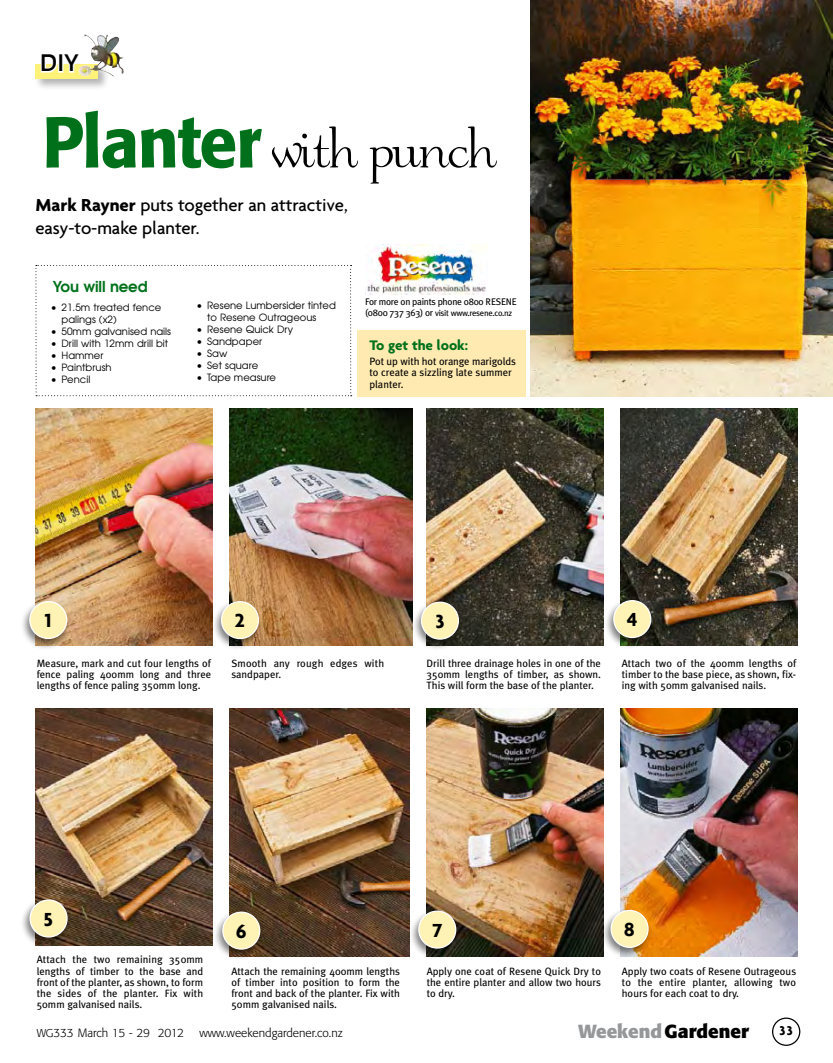
<style>
.page{position:relative;width:833px;height:1063px;background:#fff}
.page>*{position:absolute;margin:0;border:0;box-sizing:border-box;transform-origin:0 0}
.t1{font:61.38px "Garton";letter-spacing:-.03em;color:#000}
.t2{font:22.5px "Antique Olive East A";color:#000;scale:1.08 1}
.t3{font:700 20.5px "Agenda";color:#000}
.t4{font:500 18.75px/22.5px "Agenda";letter-spacing:-.005em;color:#000}
.t5{font:700 18.75px "Formata";color:#000}
.t6{font:700 15px "Agenda";letter-spacing:-.005em;color:#00711a}
.t7{font:600 15px "Avant Garde";letter-spacing:-.01em;color:#00711a}
.t8{font:700 13.75px "Agenda";color:#000}
.t9{font:300 11.88px "Formata";color:#000}
.t10{font:300 11.88px "Formata";letter-spacing:-.02em;color:#000}
.t11{font:10.62px/11.2px "Meta Plus";color:#000;text-align:justify}
.t12{font:10px/12px "Avant Garde";color:#000}
.t13{font:9.62px "Meta Plus";letter-spacing:-.03em;color:#000}
.t14{font:8.62px "Meta Plus";letter-spacing:-.03em;color:#000}
.s1{font-family:"Formata";font-weight:500;font-size:71.25px;color:#00711a}
.s2{font-weight:700}
.s3{font-size:9.62px}
.s4{font-size:11.25px}
.s5{color:#959799}
</style>
<div class="page">
<div style="left:772px;top:1018px;width:28px;height:28px;border:1px solid #000;border-radius:50%"></div>
<div style="left:357px;top:330px;width:168px;height:67px;background:#ffebb2"></div>
<svg style="left:35px;top:265px;width:317px;height:131px"></svg>
<img style="left:531px;top:0;width:302px;height:397px">
<img style="left:35px;top:408px;width:177px;height:238px">
<img style="left:35px;top:709px;width:178px;height:237px">
<img style="left:426px;top:408px;width:177px;height:238px">
<img style="left:426px;top:709px;width:177px;height:247px">
<img style="left:229px;top:408px;width:184px;height:238px">
<img style="left:229px;top:709px;width:181px;height:247px">
<img style="left:620px;top:408px;width:177px;height:238px">
<img style="left:620px;top:709px;width:177px;height:247px">
<div style="left:20px;top:599px;width:51px;height:51px;background:#000;opacity:.5"></div>
<div style="left:30px;top:602px;width:37px;height:36px;background:#fff2b5;border-radius:50%"></div>
<div style="left:29px;top:601px;width:38px;height:38px;border:1px solid #fff;border-radius:50%"></div>
<div style="left:20px;top:897px;width:51px;height:51px;background:#000;opacity:.5"></div>
<div style="left:30px;top:900px;width:37px;height:37px;background:#fff2b5;border-radius:50%"></div>
<div style="left:30px;top:899px;width:38px;height:39px;border:1px solid #fff;border-radius:50%"></div>
<div style="left:211px;top:599px;width:52px;height:51px;background:#000;opacity:.5"></div>
<div style="left:221px;top:602px;width:37px;height:37px;background:#fff2b5;border-radius:50%"></div>
<div style="left:221px;top:601px;width:38px;height:38px;border:1px solid #fff;border-radius:50%"></div>
<div style="left:213px;top:909px;width:51px;height:52px;background:#000;opacity:.5"></div>
<div style="left:223px;top:912px;width:37px;height:37px;background:#fff2b5;border-radius:50%"></div>
<div style="left:222px;top:912px;width:38px;height:38px;border:1px solid #fff;border-radius:50%"></div>
<div style="left:411px;top:599px;width:52px;height:52px;background:#000;opacity:.5"></div>
<div style="left:421px;top:602px;width:37px;height:37px;background:#fff2b5;border-radius:50%"></div>
<div style="left:421px;top:602px;width:38px;height:38px;border:1px solid #fff;border-radius:50%"></div>
<div style="left:409px;top:908px;width:51px;height:52px;background:#000;opacity:.5"></div>
<div style="left:419px;top:911px;width:37px;height:37px;background:#fff2b5;border-radius:50%"></div>
<div style="left:418px;top:911px;width:38px;height:38px;border:1px solid #fff;border-radius:50%"></div>
<div style="left:603px;top:598px;width:52px;height:51px;background:#000;opacity:.5"></div>
<div style="left:614px;top:601px;width:36px;height:37px;background:#fff2b5;border-radius:50%"></div>
<div style="left:613px;top:600px;width:38px;height:38px;border:1px solid #fff;border-radius:50%"></div>
<div style="left:601px;top:908px;width:51px;height:51px;background:#000;opacity:.5"></div>
<div style="left:611px;top:910px;width:37px;height:37px;background:#fff2b5;border-radius:50%"></div>
<div style="left:610px;top:910px;width:38px;height:38px;border:1px solid #fff;border-radius:50%"></div>
<div style="left:34px;top:62px;width:76px;height:29px;background:#000;opacity:.3"></div>
<div style="left:35px;top:64px;width:63px;height:15px;background:#fff278"></div>
<svg style="left:39px;top:62px;width:39px;height:11px"></svg>
<img style="left:78px;top:34px;width:23px;height:43px">
<img style="left:365px;top:245px;width:122px;height:50px">
<h2 class="t2" style="left:40px;top:50px;width:38px">DIY</h2>
<h1 class="t1" style="left:42px;top:126px;width:456px"><span class="s1">Planter</span> with punch</h1>
<h3 class="t4" style="left:35px;top:193px;width:314px"><span class="s2">Mark Rayner</span> puts together an attractive, easy-to-make planter.</h3>
<h3 class="t7" style="left:53px;top:276px;width:96px">You will need</h3>
<p class="t12" style="left:62px;top:301px;width:101px;text-indent:-11px">• 21.5m treated fence palings (x2)</p>
<p class="t12" style="left:51px;top:325px;width:122px">• 50mm galvanised nails</p>
<p class="t12" style="left:51px;top:337px;width:119px">• Drill with 12mm drill bit</p>
<p class="t12" style="left:51px;top:349px;width:54px">• Hammer</p>
<p class="t12" style="left:51px;top:361px;width:62px">• Paintbrush</p>
<p class="t12" style="left:51px;top:373px;width:41px">• Pencil</p>
<p class="t12" style="left:207px;top:300px;width:130px;text-indent:-11px">• Resene Lumbersider tinted to Resene Outrageous</p>
<p class="t12" style="left:197px;top:324px;width:98px">• Resene Quick Dry</p>
<p class="t12" style="left:197px;top:336px;width:67px">• Sandpaper</p>
<p class="t12" style="left:197px;top:348px;width:32px">• Saw</p>
<p class="t12" style="left:197px;top:360px;width:63px">• Set square</p>
<p class="t12" style="left:197px;top:372px;width:81px">• Tape measure</p>
<p class="t13" style="left:365px;top:296px;width:153px">For more on paints phone 0800 RESENE</p>
<p class="t14" style="left:365px;top:308px;width:149px"><span class="s3">(0800 737 363) or</span> visit www.resene.co.nz</p>
<h3 class="t6" style="left:369px;top:336px;width:100px">To get the look:</h3>
<p class="t11" style="left:369px;top:356px;width:148px;text-align:left">Pot up with hot orange marigolds to create a sizzling late summer planter.</p>
<h3 class="t3" style="left:42px;top:608px;width:13px">1</h3>
<p class="t11" style="left:37px;top:657px;width:176px">Measure, mark and cut four lengths of fence paling 400mm long and three lengths of fence paling 350mm long.</p>
<h3 class="t3" style="left:234px;top:608px;width:13px">2</h3>
<p class="t11" style="left:231px;top:657px;width:154px">Smooth any rough edges with sandpaper.</p>
<h3 class="t3" style="left:434px;top:609px;width:13px">3</h3>
<p class="t11" style="left:426px;top:657px;width:176px">Drill three drainage holes in one of the 350mm lengths of timber, as shown.<br>This will form the base of the planter.</p>
<h3 class="t3" style="left:626px;top:607px;width:13px">4</h3>
<p class="t11" style="left:622px;top:657px;width:176px">Attach two of the 400mm lengths of timber to the base piece, as shown, fix&shy;ing with 50mm galvanised nails.</p>
<h3 class="t3" style="left:43px;top:906px;width:13px">5</h3>
<h3 class="t3" style="left:235px;top:919px;width:13px">6</h3>
<h3 class="t3" style="left:431px;top:918px;width:13px">7</h3>
<h3 class="t3" style="left:623px;top:917px;width:13px">8</h3>
<p class="t11" style="left:37px;top:954px;width:168px">Attach the two remaining 350mm lengths of timber to the base and front of the planter, as shown, to form the sides of the planter. Fix with 50mm galvanised nails.</p>
<p class="t11" style="left:231px;top:965px;width:170px">Attach the remaining 400mm lengths of timber into position to form the front and back of the planter. Fix with 50mm galvanised nails.</p>
<p class="t11" style="left:427px;top:965px;width:176px">Apply one coat of Resene Quick Dry to the entire planter and allow two hours to dry.</p>
<p class="t11" style="left:622px;top:965px;width:176px">Apply two coats of Resene Outrageous to the entire planter, allowing two hours for each coat to dry.</p>
<p class="t10" style="left:37px;top:1026px;width:149px"><span class="s4">WG</span>333 March 15 - 29 2012</p>
<p class="t9" style="left:199px;top:1026px;width:145px">www.weekendgardener.co.nz</p>
<h3 class="t5" style="left:578px;top:1019px;width:172px"><span class="s5">Weekend</span> Gardener</h3>
<p class="t8" style="left:778px;top:1022px;width:16px">33</p>
</div>
